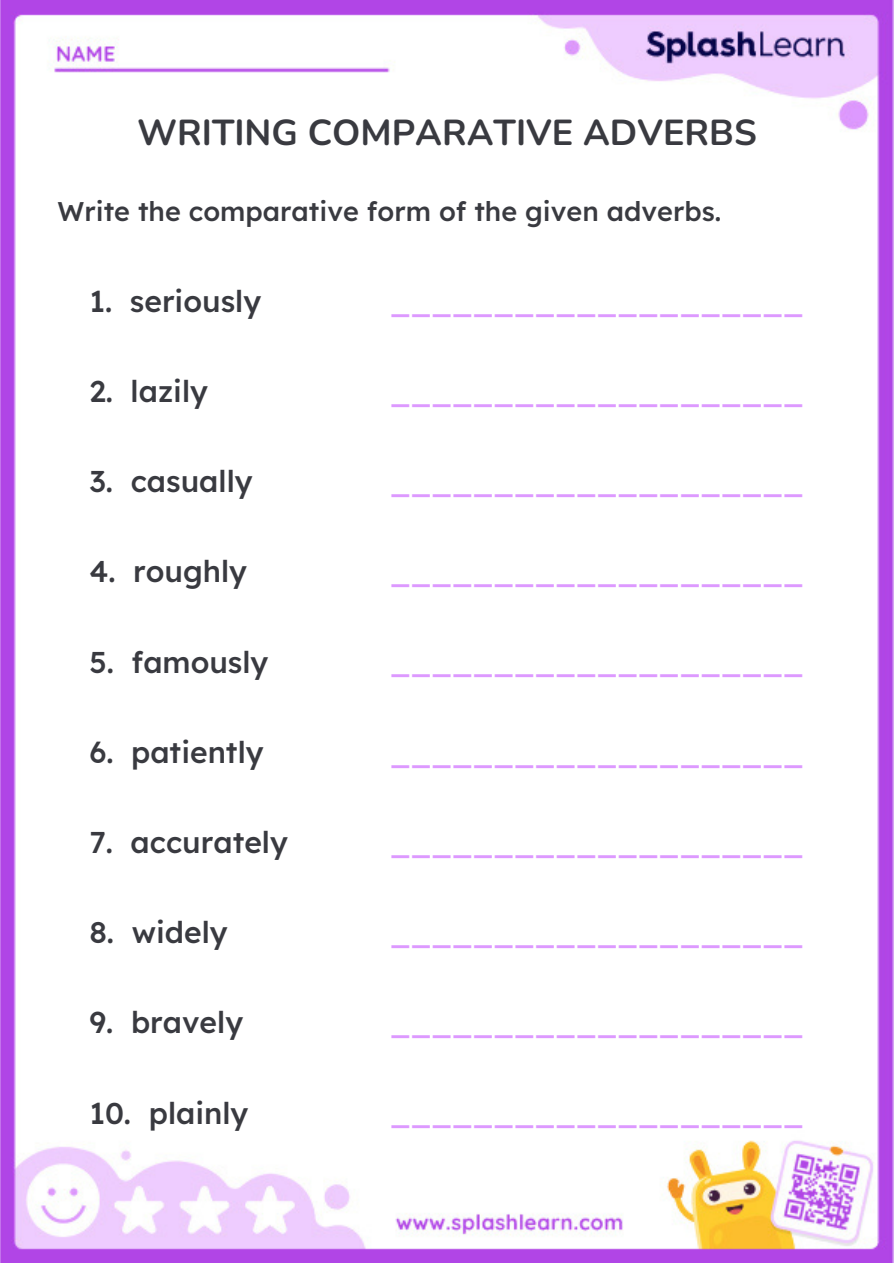
<style>
.page{position:relative;width:894px;height:1263px;background:#fff}
.page>*{position:absolute;margin:0;border:0;box-sizing:border-box;transform-origin:0 0}
.t1{font:700 36px "Nunito";color:#393a40}
.t2{font:500 30px "Lexend";color:#d9f}
.t3{font:500 30px "Lexend";color:#393a40}
.t4{font:500 27px "Lexend";color:#393a40}
</style>
<div class="page">
<img style="left:0;top:1px;width:893px;height:1261px">
<h1 class="t1" style="left:137px;top:108px;width:621px">WRITING COMPARATIVE ADVERBS</h1>
<p class="t4" style="left:58px;top:194px;width:665px">Write the comparative form of the given adverbs.</p>
<p class="t3" style="left:89px;top:282px;width:173px">1. seriously</p>
<p class="t3" style="left:89px;top:372px;width:120px">2. lazily</p>
<p class="t3" style="left:89px;top:462px;width:165px">3. casually</p>
<p class="t3" style="left:89px;top:552px;width:159px">4. roughly</p>
<p class="t3" style="left:89px;top:642px;width:180px">5. famously</p>
<p class="t3" style="left:89px;top:732px;width:176px">6. patiently</p>
<p class="t3" style="left:89px;top:822px;width:200px">7. accurately</p>
<p class="t3" style="left:89px;top:913px;width:140px">8. widely</p>
<p class="t3" style="left:89px;top:1003px;width:155px">9. bravely</p>
<p class="t3" style="left:89px;top:1093px;width:160px">10. plainly</p>
<p class="t2" style="left:390px;top:282px;width:415px">____________________</p>
<p class="t2" style="left:390px;top:372px;width:415px">____________________</p>
<p class="t2" style="left:390px;top:462px;width:415px">____________________</p>
<p class="t2" style="left:390px;top:552px;width:415px">____________________</p>
<p class="t2" style="left:390px;top:642px;width:415px">____________________</p>
<p class="t2" style="left:390px;top:732px;width:415px">____________________</p>
<p class="t2" style="left:390px;top:822px;width:415px">____________________</p>
<p class="t2" style="left:390px;top:912px;width:415px">____________________</p>
<p class="t2" style="left:390px;top:1002px;width:415px">____________________</p>
<p class="t2" style="left:390px;top:1093px;width:415px">____________________</p>
</div>
